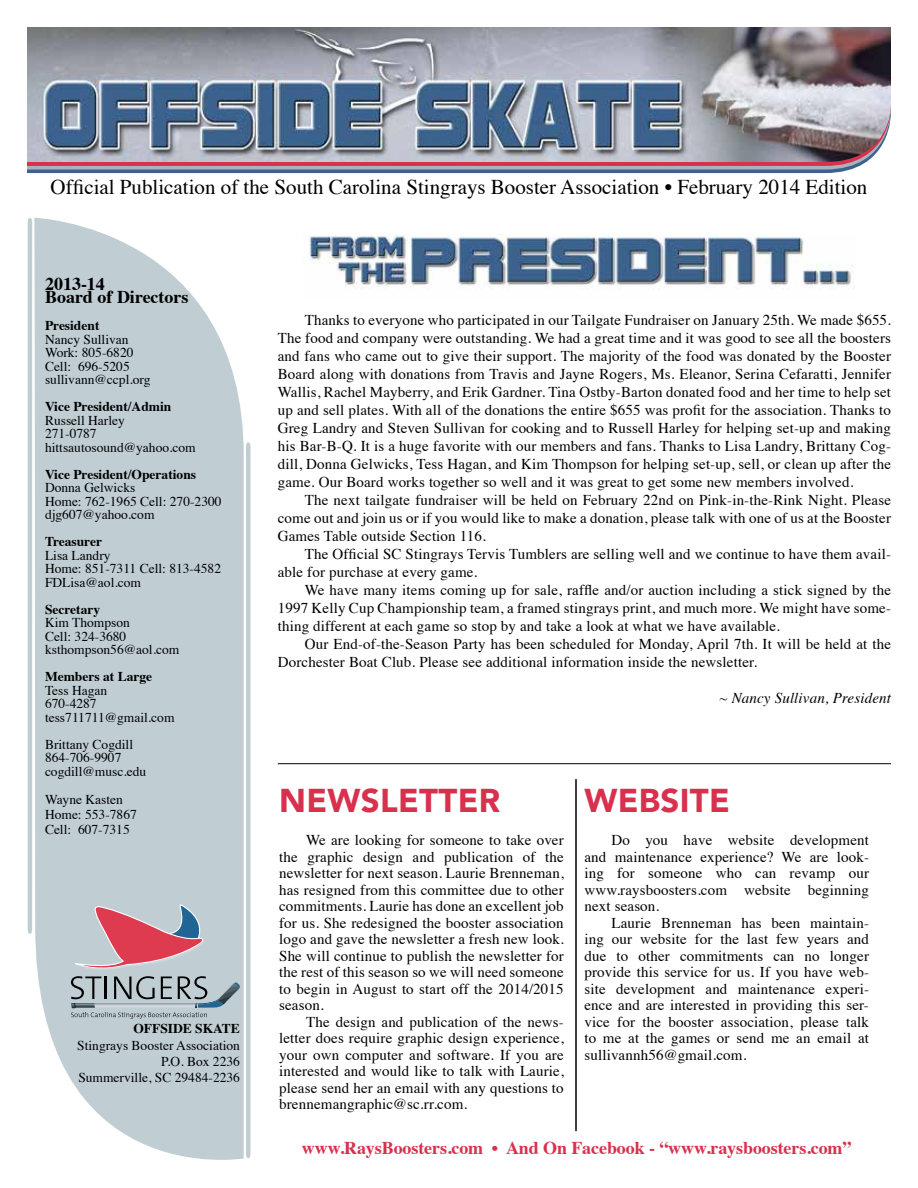
<style>
.page{position:relative;width:918px;height:1188px;background:#fff}
.page>*{position:absolute;margin:0;border:0;box-sizing:border-box;transform-origin:0 0}
.t1{font:900 33px "Avenir";letter-spacing:.01em;color:#d8304d}
.t2{font:21px "Times";color:#000}
.t3{font:700 18px "Times";letter-spacing:-.005em;color:#d8304d}
.t4{font:700 18px/13.5px "Times";color:#000}
.t5{font:15px/16.5px "Times";letter-spacing:.01em;color:#000;text-align:justify}
.t6{font:italic 15px "Times";letter-spacing:.01em;color:#000}
.t7{font:13.5px/13.5px "Times";color:#000}
.t8{font:700 13.5px "Times";color:#000}
.s1{font-style:normal}
</style>
<div class="page">
<hr style="left:27px;top:170px;width:821px;height:3px;background:#3c628d">
<svg style="left:27px;top:166px;width:832px;height:4px;background:#99a9b4"></svg>
<hr style="left:27px;top:162px;width:839px;height:4px;background:#d8304d">
<img style="left:27px;top:27px;width:864px;height:135px">
<svg style="left:34px;top:218px;width:210px;height:942px;background:#c7d3d8"></svg>
<div style="left:27px;top:222px;width:6px;height:708px;background:#c0ced4"></div>
<div style="left:245px;top:447px;width:6px;height:707px;background:#c0ced4"></div>
<svg style="left:71px;top:904px;width:169px;height:115px;background:#b6a9b2"></svg>
<img style="left:309px;top:234px;width:545px;height:55px">
<hr style="left:278px;top:763px;width:613px;height:1px;background:#000">
<hr style="left:575px;top:779px;width:2px;height:352px;background:#000">
<h2 class="t2" style="left:51px;top:167px;width:818px">Official Publication of the South Carolina Stingrays Booster Association • February 2014 Edition</h2>
<p class="t4" style="left:45px;top:275px;width:145px">2013-14<br>Board of Directors</p>
<p class="t8" style="left:45px;top:313px;width:56px">President</p>
<p class="t7" style="left:45px;top:331px;width:107px">Nancy Sullivan<br>Work: 805-6820<br>Cell: 696-5205 sullivann@ccpl.org</p>
<p class="t8" style="left:45px;top:394px;width:128px">Vice President/Admin</p>
<p class="t7" style="left:45px;top:412px;width:152px">Russell Harley<br>271-0787 hittsautosound@yahoo.com</p>
<p class="t8" style="left:45px;top:461px;width:153px">Vice President/Operations</p>
<p class="t7" style="left:45px;top:480px;width:178px">Donna Gelwicks<br>Home: 762-1965 Cell: 270-2300 djg607@yahoo.com</p>
<p class="t8" style="left:45px;top:529px;width:59px">Treasurer</p>
<p class="t7" style="left:45px;top:547px;width:178px">Lisa Landry<br>Home: 851-7311 Cell: 813-4582<br>FDLisa@aol.com</p>
<p class="t8" style="left:45px;top:596px;width:57px">Secretary</p>
<p class="t7" style="left:45px;top:615px;width:136px">Kim Thompson<br>Cell: 324-3680 ksthompson56@aol.com</p>
<p class="t8" style="left:45px;top:664px;width:109px">Members at Large</p>
<p class="t7" style="left:45px;top:682px;width:131px">Tess Hagan<br>670-4287 tess711711@gmail.com</p>
<p class="t7" style="left:45px;top:736px;width:103px">Brittany Cogdill<br>864-706-9907 cogdill@musc.edu</p>
<p class="t7" style="left:45px;top:791px;width:93px;line-height:15px">Wayne Kasten<br>Home: 553-7867<br>Cell: 607-7315</p>
<p class="t8" style="left:133px;top:1016px;width:108px">Offside Skate</p>
<p class="t7" style="left:77px;top:1036px;width:164px;line-height:16.2px;text-align:right">Stingrays Booster Association<br>P.O. Box 2236<br>Summerville, SC 29484-2236</p>
<p class="t5" style="left:278px;top:310px;width:615px;line-height:18px;text-indent:27px">Thanks to everyone who participated in our Tailgate Fundraiser on January 25th. We made $655.<br>The food and company were outstanding. We had a great time and it was good to see all the boosters and fans who came out to give their support. The majority of the food was donated by the Booster Board along with donations from Travis and Jayne Rogers, Ms. Eleanor, Serina Cefaratti, Jennifer Wallis, Rachel Mayberry, and Erik Gardner. Tina Ostby-Barton donated food and her time to help set up and sell plates. With all of the donations the entire $655 was profit for the association. Thanks to Greg Landry and Steven Sullivan for cooking and to Russell Harley for helping set-up and making his Bar-B-Q. It is a huge favorite with our members and fans. Thanks to Lisa Landry, Brittany Cog&shy;dill, Donna Gelwicks, Tess Hagan, and Kim Thompson for helping set-up, sell, or clean up after the game. Our Board works together so well and it was great to get some new members involved.</p>
<p class="t5" style="left:278px;top:490px;width:615px;line-height:18px;text-indent:27px">The next tailgate fundraiser will be held on February 22nd on Pink-in-the-Rink Night. Please come out and join us or if you would like to make a donation, please talk with one of us at the Booster Games Table outside Section 116.</p>
<p class="t5" style="left:278px;top:544px;width:615px;line-height:18px;text-indent:27px">The Official SC Stingrays Tervis Tumblers are selling well and we continue to have them avail&shy;able for purchase at every game.</p>
<p class="t5" style="left:278px;top:580px;width:615px;line-height:18px;text-indent:27px">We have many items coming up for sale, raffle and/or auction including a stick signed by the 1997 Kelly Cup Championship team, a framed stingrays print, and much more. We might have some&shy;thing different at each game so stop by and take a look at what we have available.</p>
<p class="t5" style="left:278px;top:634px;width:615px;line-height:18px;text-indent:27px">Our End-of-the-Season Party has been scheduled for Monday, April 7th. It will be held at the<br>Dorchester Boat Club. Please see additional information inside the newsletter.</p>
<p class="t6" style="left:720px;top:685px;width:173px"><span class="s1">~</span> Nancy Sullivan, President</p>
<h1 class="t1" style="left:279px;top:772px;width:223px">NEWSLETTER</h1>
<p class="t5" style="left:279px;top:831px;width:286px;text-indent:27px">We are looking for someone to take over the graphic design and publication of the newsletter for next season. Laurie Brenneman, has resigned from this committee due to other commitments. Laurie has done an excellent job for us. She redesigned the booster association logo and gave the newsletter a fresh new look.<br>She will continue to publish the newsletter for the rest of this season so we will need someone to begin in August to start off the 2014/2015 season.</p>
<p class="t5" style="left:279px;top:1012px;width:286px;text-indent:27px">The design and publication of the news&shy;letter does require graphic design experience, your own computer and software. If you are interested and would like to talk with Laurie, please send her an email with any questions to brennemangraphic@sc.rr.com.</p>
<h1 class="t1" style="left:584px;top:772px;width:147px">WEBSITE</h1>
<p class="t5" style="left:584px;top:831px;width:286px;text-indent:27px">Do you have website development and maintenance experience? We are look&shy;ing for someone who can revamp our www.raysboosters.com website beginning next season.</p>
<p class="t5" style="left:584px;top:913px;width:286px;text-indent:27px">Laurie Brenneman has been maintain&shy;ing our website for the last few years and due to other commitments can no longer provide this service for us. If you have web&shy;site development and maintenance experi&shy;ence and are interested in providing this ser&shy;vice for the booster association, please talk to me at the games or send me an email at sullivannh56@gmail.com.</p>
<p class="t3" style="left:302px;top:1130px;width:551px">www.RaysBoosters.com • And On Facebook - “www.raysboosters.com”</p>
</div>
